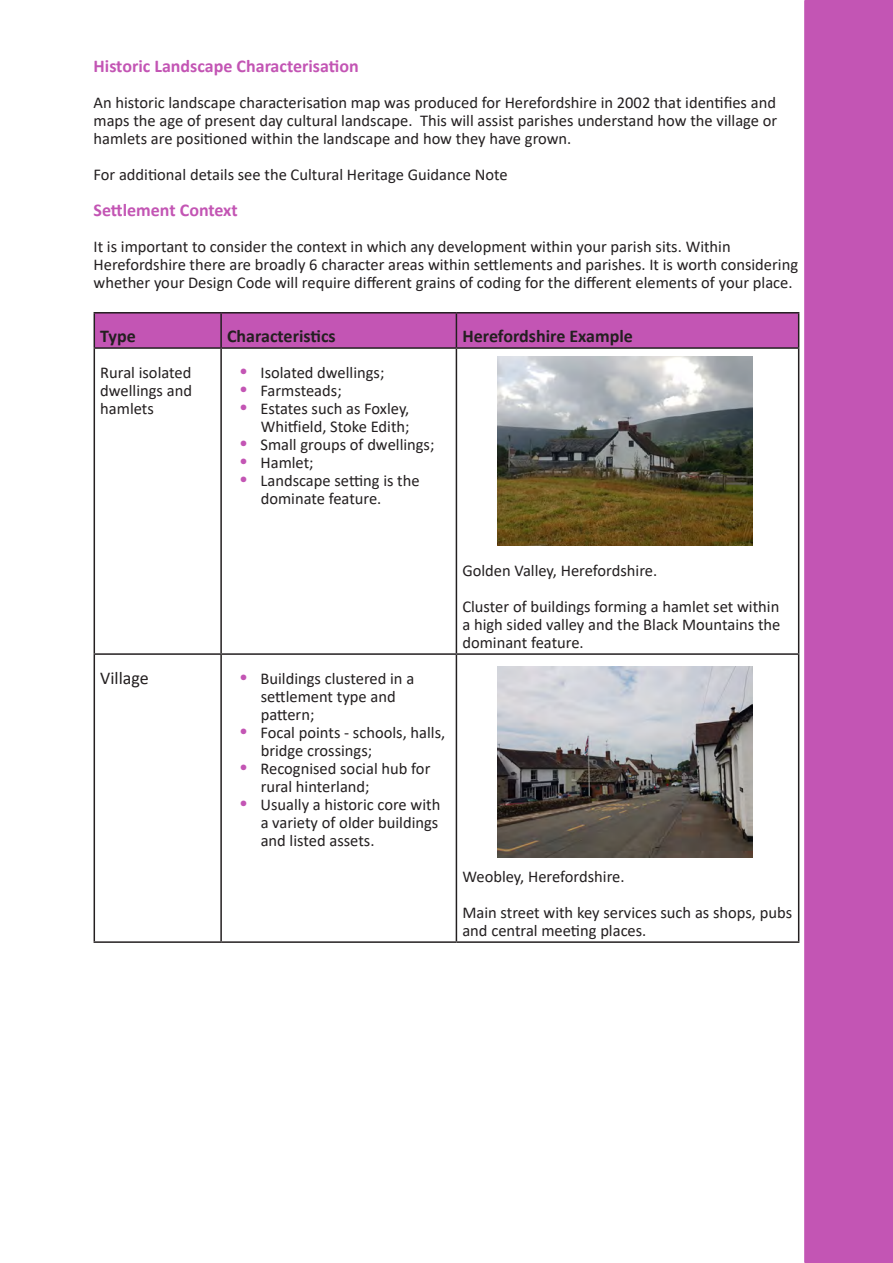
<style>
.page{position:relative;width:893px;height:1263px;background:#fff}
.page>*{position:absolute;margin:0;border:0;box-sizing:border-box;transform-origin:0 0}
.t1{font:700 18px "Calibri";color:#c355b4}
.t2{font:700 18px "Calibri";color:#231f20}
.t3{font:18px "Calibri";color:#231f20}
.t4{font:16.5px/18px "Calibri";color:#231f20}
.s1{font-size:18px;color:#c355b4}
</style>
<div class="page">
<div style="left:94px;top:313px;width:127px;height:35px;background:#c355b4"></div>
<div style="left:221px;top:313px;width:235px;height:35px;background:#c355b4"></div>
<div style="left:456px;top:313px;width:343px;height:35px;background:#c355b4"></div>
<hr style="left:94px;top:312px;width:127px;height:2px;background:#231f20">
<hr style="left:94px;top:314px;width:1px;height:33px;background:#231f20">
<hr style="left:221px;top:312px;width:235px;height:2px;background:#231f20">
<hr style="left:220px;top:314px;width:2px;height:33px;background:#231f20">
<hr style="left:456px;top:312px;width:343px;height:2px;background:#231f20">
<hr style="left:456px;top:314px;width:1px;height:33px;background:#231f20">
<hr style="left:798px;top:314px;width:1px;height:33px;background:#231f20">
<hr style="left:94px;top:347px;width:127px;height:2px;background:#231f20">
<hr style="left:94px;top:349px;width:1px;height:304px;background:#231f20">
<hr style="left:221px;top:347px;width:235px;height:2px;background:#231f20">
<hr style="left:220px;top:349px;width:2px;height:304px;background:#231f20">
<hr style="left:456px;top:347px;width:343px;height:2px;background:#231f20">
<hr style="left:456px;top:349px;width:1px;height:304px;background:#231f20">
<hr style="left:798px;top:349px;width:1px;height:304px;background:#231f20">
<hr style="left:94px;top:653px;width:127px;height:2px;background:#231f20">
<hr style="left:94px;top:655px;width:1px;height:286px;background:#231f20">
<hr style="left:221px;top:653px;width:235px;height:2px;background:#231f20">
<hr style="left:220px;top:655px;width:2px;height:286px;background:#231f20">
<hr style="left:456px;top:653px;width:343px;height:2px;background:#231f20">
<hr style="left:456px;top:655px;width:1px;height:286px;background:#231f20">
<hr style="left:798px;top:655px;width:1px;height:286px;background:#231f20">
<hr style="left:94px;top:941px;width:127px;height:2px;background:#231f20">
<hr style="left:221px;top:941px;width:235px;height:2px;background:#231f20">
<hr style="left:456px;top:941px;width:343px;height:2px;background:#231f20">
<img style="left:497px;top:666px;width:256px;height:191px">
<img style="left:497px;top:356px;width:256px;height:190px">
<div style="left:804px;top:0;width:89px;height:1263px;background:#c355b4"></div>
<h4 class="t1" style="left:94px;top:53px;width:267px">Historic Landscape Characterisation</h4>
<p class="t4" style="left:94px;top:93px;width:685px;text-align:justify">An historic landscape characterisation map was produced for Herefordshire in 2002 that identifies and maps the age of present day cultural landscape. This will assist parishes understand how the village or hamlets are positioned within the landscape and how they have grown.</p>
<p class="t4" style="left:94px;top:165px;width:416px">For additional details see the Cultural Heritage Guidance Note</p>
<h4 class="t1" style="left:94px;top:197px;width:146px">Settlement Context</h4>
<p class="t4" style="left:94px;top:237px;width:706px">It is important to consider the context in which any development within your parish sits. Within<br>Herefordshire there are broadly 6 character areas within settlements and parishes. It is worth considering whether your Design Code will require different grains of coding for the different elements of your place.</p>
<p class="t2" style="left:100px;top:323px;width:37px">Type</p>
<p class="t2" style="left:227px;top:323px;width:110px">Characteristics</p>
<p class="t2" style="left:462px;top:323px;width:172px">Herefordshire Example</p>
<p class="t4" style="left:100px;top:363px;width:93px;text-align:justify">Rural isolated dwellings and hamlets</p>
<p class="t4" style="left:239px;top:363px;width:147px"><span class="s1">•</span> Isolated dwellings;</p>
<p class="t4" style="left:239px;top:381px;width:104px"><span class="s1">•</span> Farmsteads;</p>
<p class="t4" style="left:239px;top:399px;width:172px;text-align:right"><span class="s1">•</span> Estates such as Foxley,<br>Whitfield, Stoke Edith;</p>
<p class="t4" style="left:239px;top:435px;width:197px"><span class="s1">•</span> Small groups of dwellings;</p>
<p class="t4" style="left:239px;top:453px;width:76px"><span class="s1">•</span> Hamlet;</p>
<p class="t4" style="left:261px;top:471px;width:161px;text-indent:-21px"><span class="s1">•</span> Landscape setting is the dominate feature.</p>
<p class="t3" style="left:100px;top:666px;width:50px">Village</p>
<p class="t4" style="left:261px;top:669px;width:155px;text-indent:-21px"><span class="s1">•</span> Buildings clustered in a settlement type and pattern;</p>
<p class="t4" style="left:261px;top:723px;width:186px;text-indent:-21px"><span class="s1">•</span> Focal points - schools, halls, bridge crossings;</p>
<p class="t4" style="left:261px;top:759px;width:171px;text-indent:-21px"><span class="s1">•</span> Recognised social hub for rural hinterland;</p>
<p class="t4" style="left:261px;top:795px;width:181px;text-indent:-21px"><span class="s1">•</span> Usually a historic core with a variety of older buildings and listed assets.</p>
<p class="t4" style="left:462px;top:552px;width:318px;line-height:36px">Golden Valley, Herefordshire.<br>Cluster of buildings forming a hamlet set within</p>
<p class="t4" style="left:462px;top:615px;width:319px">a high sided valley and the Black Mountains the dominant feature.</p>
<p class="t4" style="left:462px;top:858px;width:331px;line-height:36px">Weobley, Herefordshire.<br>Main street with key services such as shops, pubs</p>
<p class="t4" style="left:462px;top:921px;width:186px">and central meeting places.</p>
</div>
